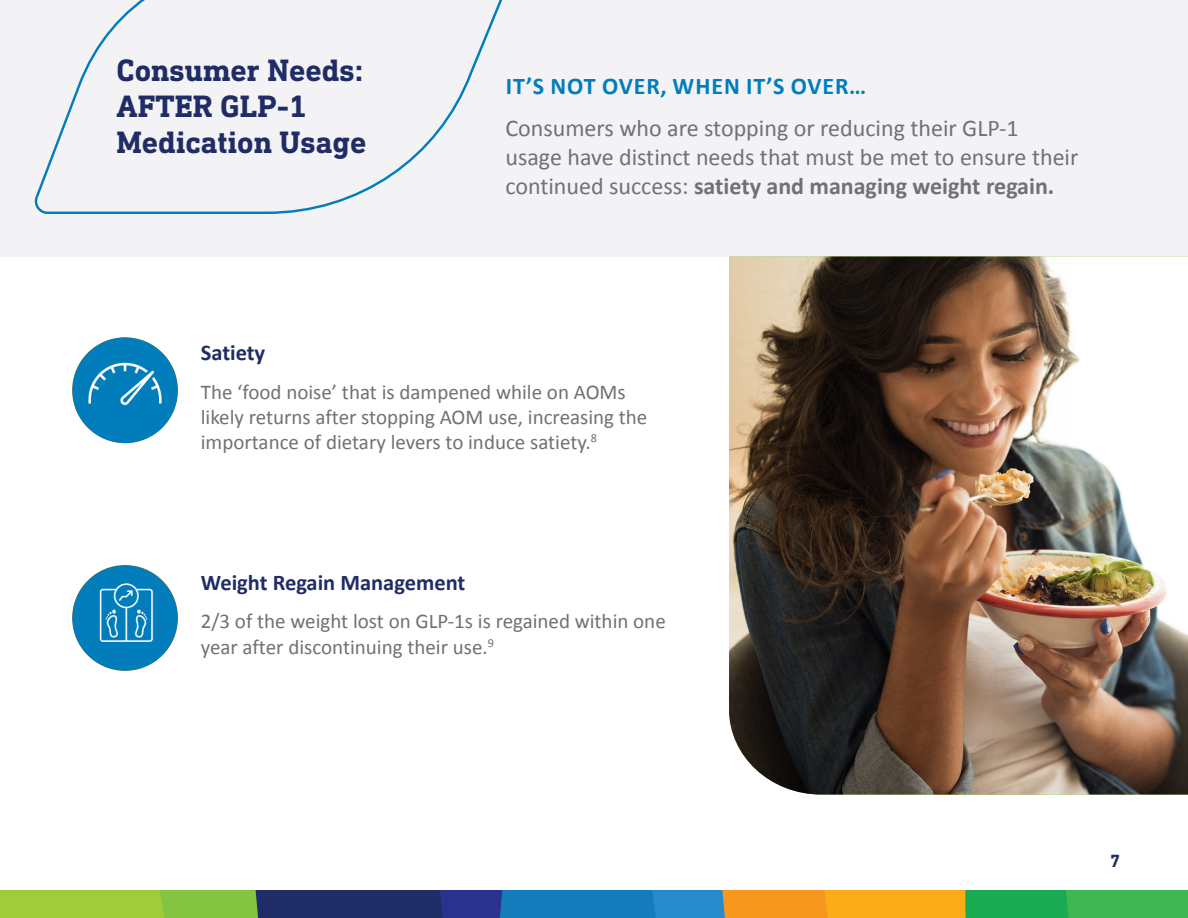
<style>
.page{position:relative;width:1188px;height:918px;background:#fff}
.page>*{position:absolute;margin:0;border:0;box-sizing:border-box;transform-origin:0 0}
.Headline_Blue{font:700 31.5px/36px "DIN Next Slab Pro";color:#202c65}
.Body{font:24px/28.8px "Calibri";color:#717074}
.Body-2{font:700 24px "Calibri";letter-spacing:.04em;color:#007dba}
.Body-3{font:700 22.5px "Calibri";color:#202c65}
.Body-4{font:21px/25.2px "Calibri";color:#717074}
.Body-5{font:700 18px "DIN Next Slab Pro";color:#202c65}
.s1{font-weight:700}
</style>
<div class="page">
<div style="left:0;top:0;width:1188px;height:256px;background:#f3f3f5"></div>
<svg style="left:0;top:891px;width:1188px;height:27px;background:#688f5c"></svg>
<svg style="left:34px;top:0;width:469px;height:214px"></svg>
<img style="left:72px;top:565px;width:106px;height:106px;border-radius:53px">
<img style="left:72px;top:337px;width:106px;height:106px;border-radius:53px">
<img style="left:729px;top:256px;width:459px;height:539px">
<p class="Headline_Blue" style="left:117px;top:52px;width:248px">Consumer Needs:</p>
<p class="Headline_Blue" style="left:117px;top:88px;width:252px">AFTER GLP-1<br>Medication Usage</p>
<p class="Body-2" style="left:506px;top:69px;width:362px">IT’S NOT OVER, WHEN IT’S OVER…</p>
<p class="Body" style="left:505px;top:113px;width:575px">Consumers who are stopping or reducing their GLP-1 usage have distinct needs that must be met to ensure their continued success: <span class="s1">satiety and managing weight regain.</span></p>
<p class="Body-3" style="left:201px;top:337px;width:66px">Satiety</p>
<p class="Body-4" style="left:201px;top:379px;width:448px">The ‘food noise’ that is dampened while on AOMs likely returns after stopping AOM use, increasing the importance of dietary levers to induce satiety.<sup>8</sup></p>
<p class="Body-3" style="left:201px;top:566px;width:266px">Weight Regain Management</p>
<p class="Body-4" style="left:201px;top:608px;width:466px">2/3 of the weight lost on GLP-1s is regained within one year after discontinuing their use.<sup>9</sup></p>
<p class="Body-5" style="left:1110px;top:850px;width:12px">7</p>
</div>
